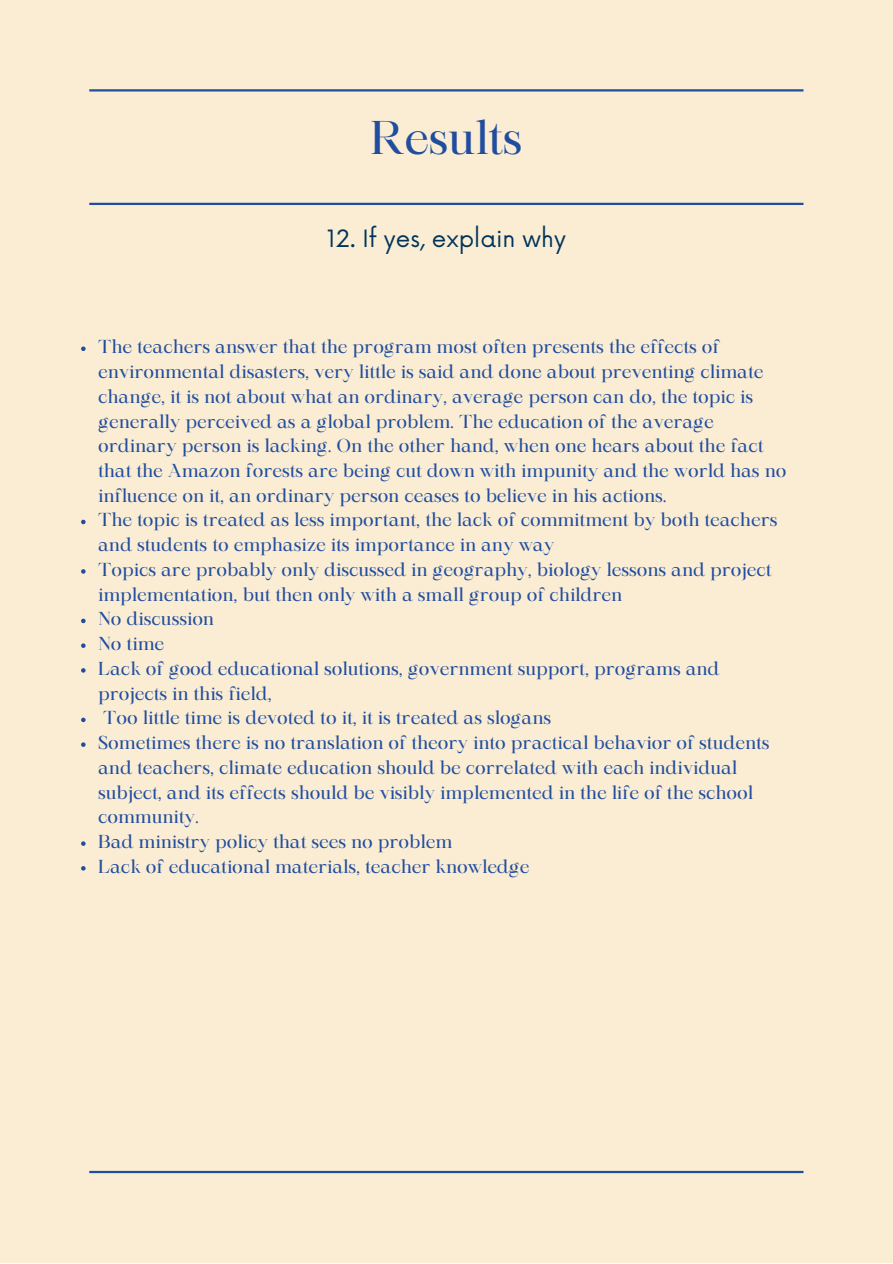
<style>
.page{position:relative;width:893px;height:1264px;background:#fff}
.page>*{position:absolute;margin:0;border:0;box-sizing:border-box;transform-origin:0 0}
.t1{font:45.3px "Maharlika";color:#214d9f}
.t2{font:23.25px "Now";color:#00345b}
.t3{font:18px/24.8px "Maharlika";color:#214d9f}
</style>
<div class="page">
<div style="left:0;top:0;width:892px;height:1262px;background:#faedd3"></div>
<hr style="left:89px;top:203px;width:714px;height:2px;background:#214d9f">
<hr style="left:89px;top:89px;width:714px;height:2px;background:#214d9f">
<hr style="left:89px;top:1170px;width:714px;height:3px;background:#214d9f">
<svg style="left:81px;top:346px;width:5px;height:5px"></svg>
<svg style="left:81px;top:519px;width:5px;height:5px"></svg>
<svg style="left:81px;top:569px;width:5px;height:4px"></svg>
<svg style="left:81px;top:618px;width:5px;height:5px"></svg>
<svg style="left:81px;top:643px;width:5px;height:5px"></svg>
<svg style="left:81px;top:668px;width:5px;height:4px"></svg>
<svg style="left:81px;top:717px;width:5px;height:5px"></svg>
<svg style="left:81px;top:742px;width:5px;height:5px"></svg>
<svg style="left:81px;top:841px;width:5px;height:4px"></svg>
<svg style="left:81px;top:866px;width:5px;height:4px"></svg>
<h1 class="t1" style="left:370px;top:119px;width:153px">Results</h1>
<p class="t2" style="left:327px;top:226px;width:240px">12. If yes, explain why</p>
<p class="t3" style="left:98px;top:336px;width:689px">The teachers answer that the program most often presents the effects of environmental disasters, very little is said and done about preventing climate change, it is not about what an ordinary, average person can do, the topic is generally perceived as a global problem. The education of the average ordinary person is lacking. On the other hand, when one hears about the fact that the Amazon forests are being cut down with impunity and the world has no influence on it, an ordinary person ceases to believe in his actions.<br>The topic is treated as less important, the lack of commitment by both teachers and students to emphasize its importance in any way<br>Topics are probably only discussed in geography, biology lessons and project implementation, but then only with a small group of children<br>No discussion<br>No time<br>Lack of good educational solutions, government support, programs and projects in this field,<br>Too little time is devoted to it, it is treated as slogans<br>Sometimes there is no translation of theory into practical behavior of students and teachers, climate education should be correlated with each individual subject, and its effects should be visibly implemented in the life of the school community.<br>Bad ministry policy that sees no problem<br>Lack of educational materials, teacher knowledge</p>
</div>
